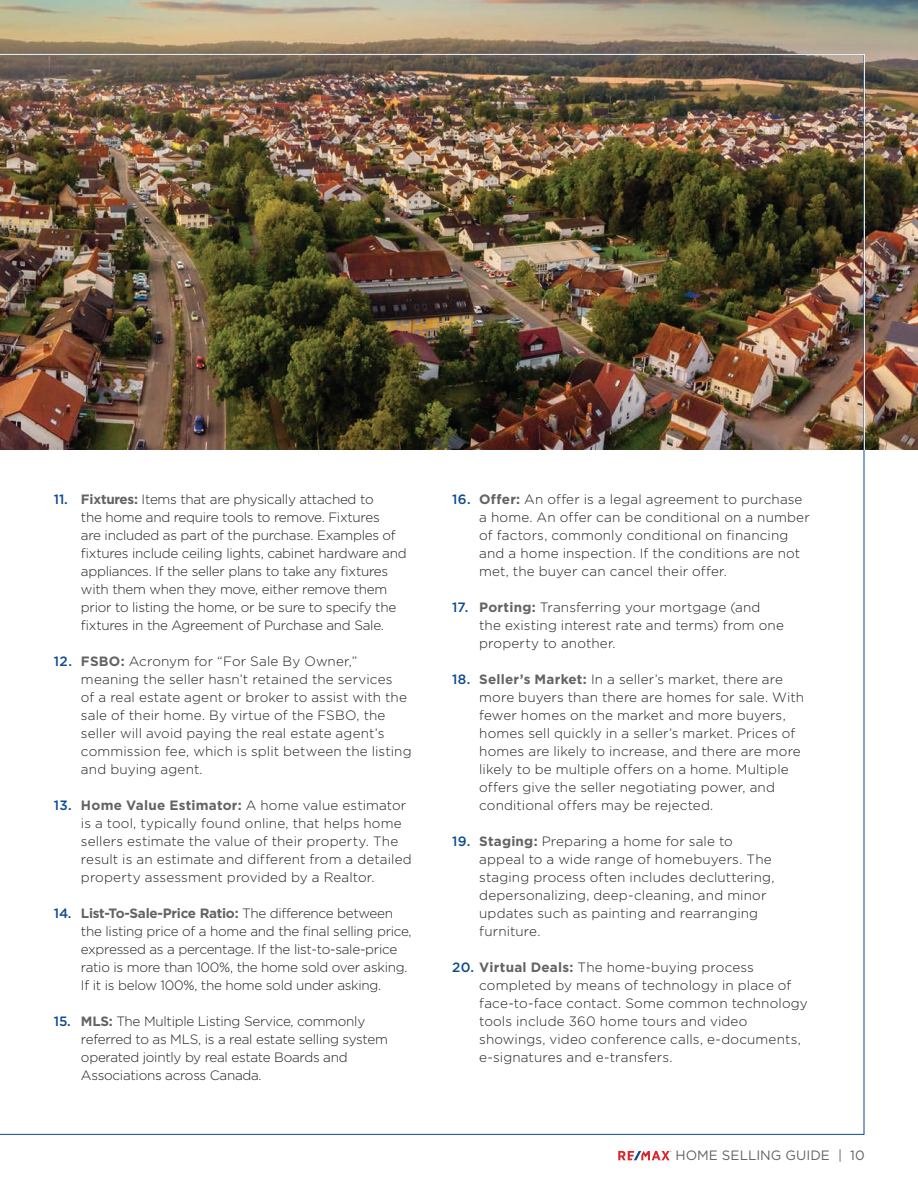
<style>
.page{position:relative;width:918px;height:1188px;background:#fff}
.page>*{position:absolute;margin:0;border:0;box-sizing:border-box;transform-origin:0 0}
.t1{font:300 13.5px/18px "Gotham HTF";letter-spacing:.005em;color:#231f20}
.t2{font:300 13.5px/18px "Gotham HTF";letter-spacing:-.02em;color:#231f20}
.t3{font:13.5px "Gotham HTF";color:#636366}
.s1{font-weight:500;color:#0c4c90}
.s2{font-weight:700;color:#636366}
</style>
<div class="page">
<img style="left:0;top:0;width:918px;height:450px">
<img style="left:0;top:54px;width:865px;height:396px">
<svg style="left:618px;top:1151px;width:53px;height:9px"></svg>
<p class="t2" style="left:81px;top:490px;width:327px;text-indent:-27px"><span class="s1">11.</span> <span class="s2">Fixtures:</span> Items that are physically attached to<br>the home and require tools to remove. Fixtures<br>are included as part of the purchase. Examples of fixtures include ceiling lights, cabinet hardware and appliances. If the seller plans to take any fixtures with them when they move, either remove them prior to listing the home, or be sure to specify the fixtures in the Agreement of Purchase and Sale.</p>
<p class="t1" style="left:81px;top:652px;width:332px;text-indent:-27px"><span class="s1">12.</span> <span class="s2">FSBO:</span> Acronym for “For Sale By Owner,” meaning the seller hasn’t retained the services<br>of a real estate agent or broker to assist with the sale of their home. By virtue of the FSBO, the seller will avoid paying the real estate agent’s commission fee, which is split between the listing and buying agent.</p>
<p class="t1" style="left:81px;top:796px;width:332px;text-indent:-27px"><span class="s1">13.</span> <span class="s2">Home Value Estimator:</span> A home value estimator is a tool, typically found online, that helps home sellers estimate the value of their property. The result is an estimate and different from a detailed property assessment provided by a Realtor.</p>
<p class="t2" style="left:81px;top:904px;width:332px;text-indent:-27px"><span class="s1">14.</span> <span class="s2">List-To-Sale-Price Ratio:</span> The difference between the listing price of a home and the final selling price, expressed as a percentage. If the list-to-sale-price ratio is more than 100%, the home sold over asking.<br>If it is below 100%, the home sold under asking.</p>
<p class="t2" style="left:81px;top:1012px;width:308px;text-indent:-27px"><span class="s1">15.</span> <span class="s2">MLS:</span> The Multiple Listing Service, commonly referred to as MLS, is a real estate selling system operated jointly by real estate Boards and Associations across Canada.</p>
<p class="t1" style="left:479px;top:490px;width:332px;text-indent:-27px"><span class="s1">16.</span> <span class="s2">Offer:</span> An offer is a legal agreement to purchase a home. An offer can be conditional on a number of factors, commonly conditional on financing and a home inspection. If the conditions are not met, the buyer can cancel their offer.</p>
<p class="t1" style="left:479px;top:598px;width:306px;text-indent:-27px"><span class="s1">17.</span> <span class="s2">Porting:</span> Transferring your mortgage (and the existing interest rate and terms) from one property to another.</p>
<p class="t1" style="left:479px;top:670px;width:327px;text-indent:-27px"><span class="s1">18.</span> <span class="s2">Seller’s Market:</span> In a seller’s market, there are more buyers than there are homes for sale. With fewer homes on the market and more buyers, homes sell quickly in a seller’s market. Prices of homes are likely to increase, and there are more likely to be multiple offers on a home. Multiple offers give the seller negotiating power, and conditional offers may be rejected.</p>
<p class="t1" style="left:479px;top:832px;width:297px;text-indent:-27px"><span class="s1">19.</span> <span class="s2">Staging:</span> Preparing a home for sale to appeal to a wide range of homebuyers. The staging process often includes decluttering, depersonalizing, deep-cleaning, and minor updates such as painting and rearranging furniture.</p>
<p class="t1" style="left:479px;top:958px;width:330px;text-indent:-27px"><span class="s1">20.</span> <span class="s2">Virtual Deals:</span> The home-buying process completed by means of technology in place of face-to-face contact. Some common technology tools include 360 home tours and video showings, video conference calls, e-documents, e-signatures and e-transfers.</p>
<p class="t3" style="left:675px;top:1148px;width:191px">HOME SELLING GUIDE | 10</p>
</div>
